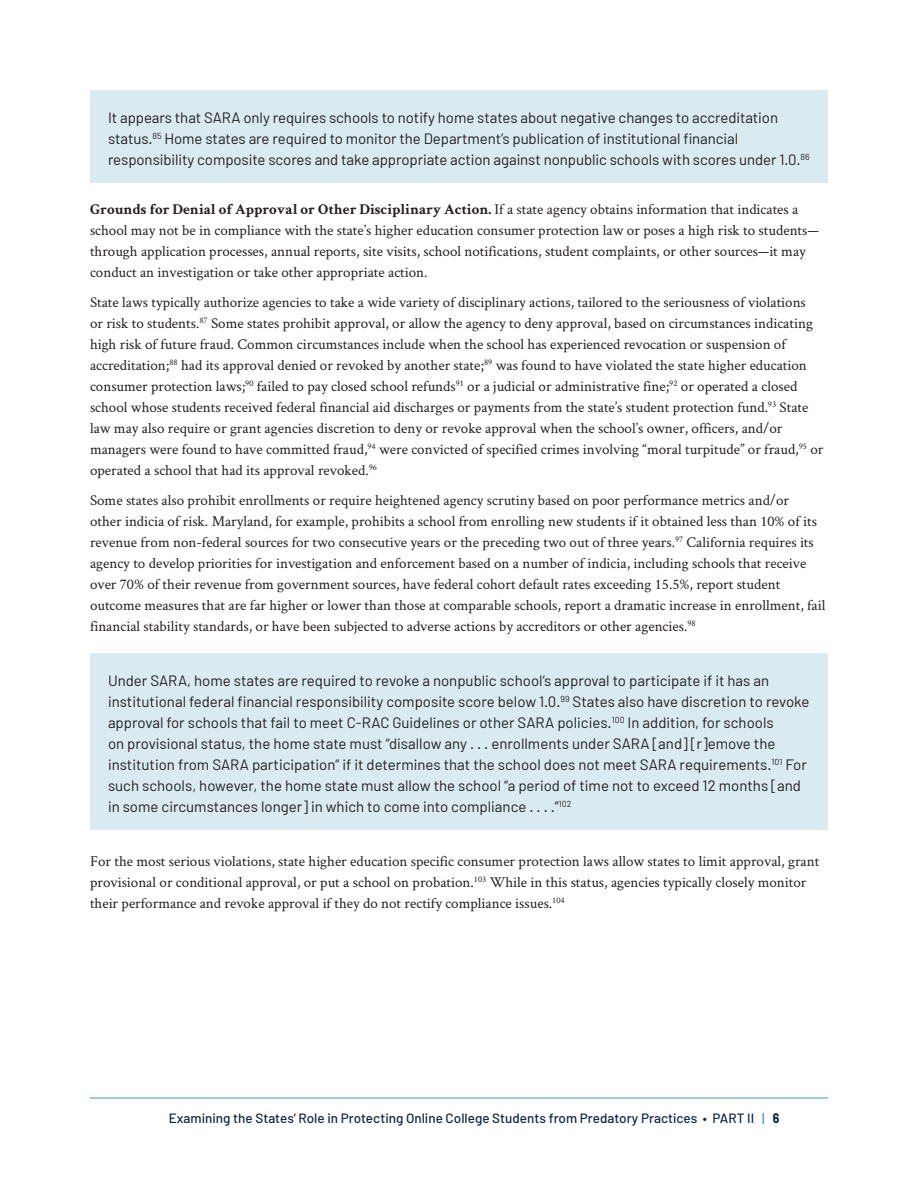
<style>
.page{position:relative;width:918px;height:1188px;background:#fff}
.page>*{position:absolute;margin:0;border:0;box-sizing:border-box;transform-origin:0 0}
.body_text{font:15px/21px "Crimson Text";color:#231f20}
.box_text{font:15px/21px "Barlow";color:#231f20}
.t1{font:500 13.5px "Barlow";color:#0f2344}
.s1{font-weight:700}
.s2{color:#4496ba}
.s3{font-weight:700;font-stretch:semi-condensed}
</style>
<div class="page">
<hr style="left:90px;top:1098px;width:738px;height:1px;background:#4496ba">
<div style="left:90px;top:90px;width:738px;height:93px;background:#daeaf1"></div>
<div style="left:90px;top:653px;width:738px;height:177px;background:#daeaf1"></div>
<p class="box_text" style="left:108px;top:107px;width:703px">It appears that SARA only requires schools to notify home states about negative changes to accreditation status.<sup>85</sup> Home states are required to monitor the Department’s publication of institutional financial responsibility composite scores and take appropriate action against nonpublic schools with scores under 1.0.<sup>86</sup></p>
<p class="body_text" style="left:90px;top:198px;width:730px"><span class="s1">Grounds for Denial of Approval or Other Disciplinary Action.</span> If a state agency obtains information that indicates a school may not be in compliance with the state’s higher education consumer protection law or poses a high risk to students— through application processes, annual reports, site visits, school notifications, student complaints, or other sources—it may conduct an investigation or take other appropriate action.</p>
<p class="body_text" style="left:90px;top:291px;width:735px">State laws typically authorize agencies to take a wide variety of disciplinary actions, tailored to the seriousness of violations<br>or risk to students.<sup>87</sup> Some states prohibit approval, or allow the agency to deny approval, based on circumstances indicating high risk of future fraud. Common circumstances include when the school has experienced revocation or suspension of accreditation;<sup>88</sup> had its approval denied or revoked by another state;<sup>89</sup> was found to have violated the state higher education consumer protection laws;<sup>90</sup> failed to pay closed school refunds<sup>91</sup> or a judicial or administrative fine;<sup>92</sup> or operated a closed school whose students received federal financial aid discharges or payments from the state’s student protection fund.<sup>93</sup> State law may also require or grant agencies discretion to deny or revoke approval when the school’s owner, officers, and/or managers were found to have committed fraud,<sup>94</sup> were convicted of specified crimes involving “moral turpitude” or fraud,<sup>95</sup> or operated a school that had its approval revoked.<sup>96</sup></p>
<p class="body_text" style="left:90px;top:489px;width:737px">Some states also prohibit enrollments or require heightened agency scrutiny based on poor performance metrics and/or<br>other indicia of risk. Maryland, for example, prohibits a school from enrolling new students if it obtained less than 10% of its revenue from non-federal sources for two consecutive years or the preceding two out of three years.<sup>97</sup> California requires its agency to develop priorities for investigation and enforcement based on a number of indicia, including schools that receive over 70% of their revenue from government sources, have federal cohort default rates exceeding 15.5%, report student outcome measures that are far higher or lower than those at comparable schools, report a dramatic increase in enrollment, fail financial stability standards, or have been subjected to adverse actions by accreditors or other agencies.<sup>98</sup></p>
<p class="box_text" style="left:108px;top:670px;width:703px">Under SARA, home states are required to revoke a nonpublic school’s approval to participate if it has an institutional federal financial responsibility composite score below 1.0.<sup>99</sup> States also have discretion to revoke approval for schools that fail to meet C-RAC Guidelines or other SARA policies.<sup>100</sup> In addition, for schools<br>on provisional status, the home state must “disallow any . . . enrollments under SARA [and] [r]emove the institution from SARA participation” if it determines that the school does not meet SARA requirements.<sup>101</sup> For such schools, however, the home state must allow the school “a period of time not to exceed 12 months [and in some circumstances longer] in which to come into compliance . . . .”<sup>102</sup></p>
<p class="body_text" style="left:90px;top:850px;width:731px">For the most serious violations, state higher education specific consumer protection laws allow states to limit approval, grant provisional or conditional approval, or put a school on probation.<sup>103</sup> While in this status, agencies typically closely monitor their performance and revoke approval if they do not rectify compliance issues.<sup>104</sup></p>
<p class="t1" style="left:169px;top:1110px;width:612px">Examining the States’ Role in Protecting Online College Students from Predatory Practices • PART II <span class="s2">|</span> <span class="s3">6</span></p>
</div>
